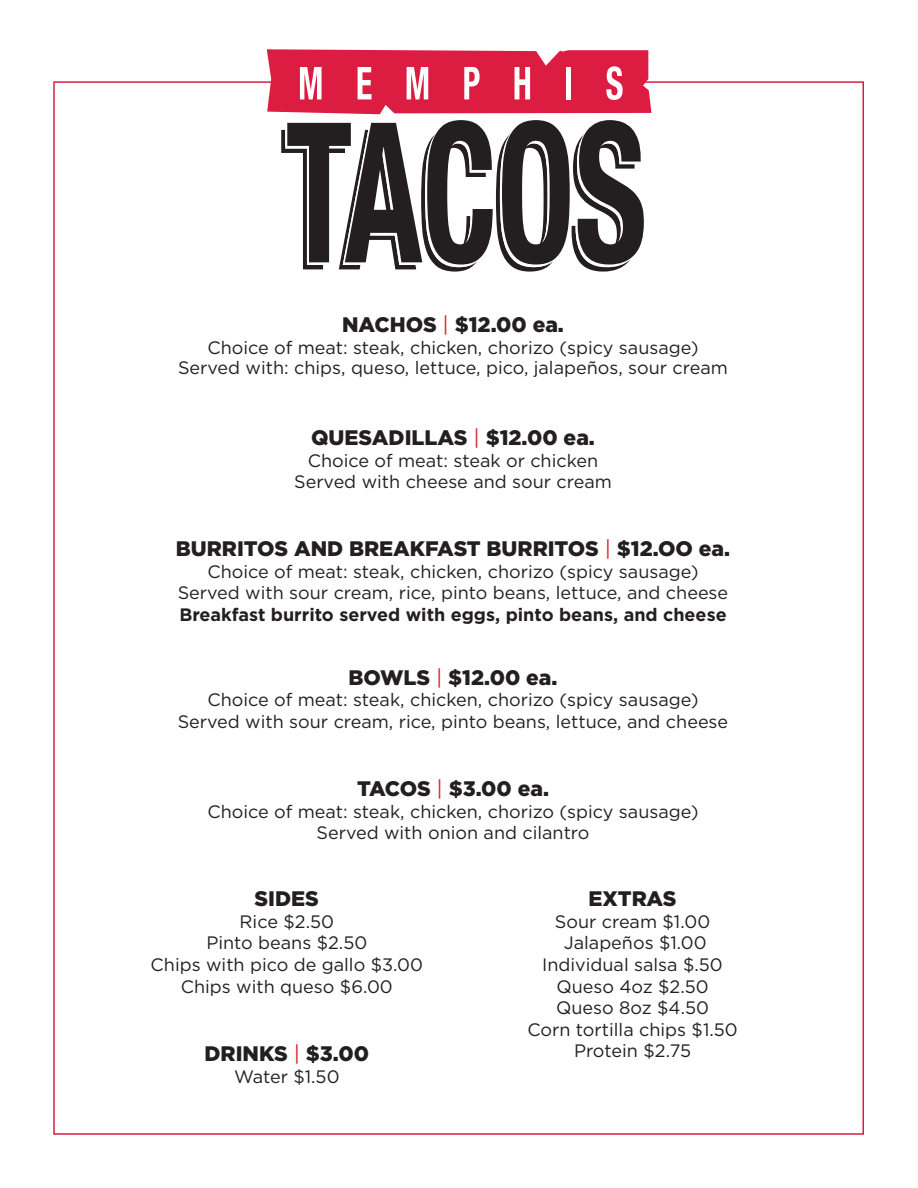
<style>
.page{position:relative;width:918px;height:1188px;background:#fff}
.page>*{position:absolute;margin:0;border:0;box-sizing:border-box;transform-origin:0 0}
.t1{font:900 21px "Gotham";color:#231f20}
.t2{font:18px/21.6px "Gotham";color:#231f20;text-align:center}
.t3{font:700 18px "Gotham";color:#231f20}
.s1{font-weight:400;color:#d1232a}
</style>
<div class="page">
<svg style="left:267px;top:49px;width:384px;height:65px;background:#e13c5c"></svg>
<svg style="left:281px;top:120px;width:363px;height:152px"></svg>
<p class="t1" style="left:342px;top:311px;width:223px">NACHOS <span class="s1">|</span> $12.00 ea.</p>
<p class="t2" style="left:178px;top:338px;width:551px;line-height:19.5px">Choice of meat: steak, chicken, chorizo (spicy sausage)<br>Served with: chips, queso, lettuce, pico, jalapeños, sour cream</p>
<p class="t1" style="left:311px;top:423px;width:285px">QUESADILLAS <span class="s1">|</span> $12.00 ea.</p>
<p class="t2" style="left:294px;top:450px;width:319px;line-height:20.7px">Choice of meat: steak or chicken<br>Served with cheese and sour cream</p>
<p class="t1" style="left:176px;top:534px;width:556px">BURRITOS AND BREAKFAST BURRITOS <span class="s1">|</span> $12.OO ea.</p>
<p class="t2" style="left:178px;top:560px;width:552px">Choice of meat: steak, chicken, chorizo (spicy sausage)<br>Served with sour cream, rice, pinto beans, lettuce, and cheese</p>
<p class="t3" style="left:179px;top:602px;width:549px">Breakfast burrito served with eggs, pinto beans, and cheese</p>
<p class="t1" style="left:349px;top:663px;width:210px">BOWLS <span class="s1">|</span> $12.00 ea.</p>
<p class="t2" style="left:178px;top:689px;width:552px">Choice of meat: steak, chicken, chorizo (spicy sausage)<br>Served with sour cream, rice, pinto beans, lettuce, and cheese</p>
<p class="t1" style="left:357px;top:774px;width:193px">TACOS <span class="s1">|</span> $3.00 ea.</p>
<p class="t2" style="left:207px;top:800px;width:493px">Choice of meat: steak, chicken, chorizo (spicy sausage)<br>Served with onion and cilantro</p>
<p class="t1" style="left:255px;top:884px;width:66px">SIDES</p>
<p class="t2" style="left:151px;top:910px;width:274px">Rice $2.50<br>Pinto beans $2.50<br>Chips with pico de gallo $3.00<br>Chips with queso $6.00</p>
<p class="t1" style="left:205px;top:1039px;width:166px">DRINKS <span class="s1">|</span> $3.00</p>
<p class="t2" style="left:234px;top:1065px;width:107px">Water $1.50</p>
<p class="t1" style="left:588px;top:884px;width:90px">EXTRAS</p>
<p class="t2" style="left:527px;top:910px;width:212px">Sour cream $1.00<br>Jalapeños $1.00<br>Individual salsa $.50<br>Queso 4oz $2.50<br>Queso 8oz $4.50<br>Corn tortilla chips $1.50<br>Protein $2.75</p>
</div>
